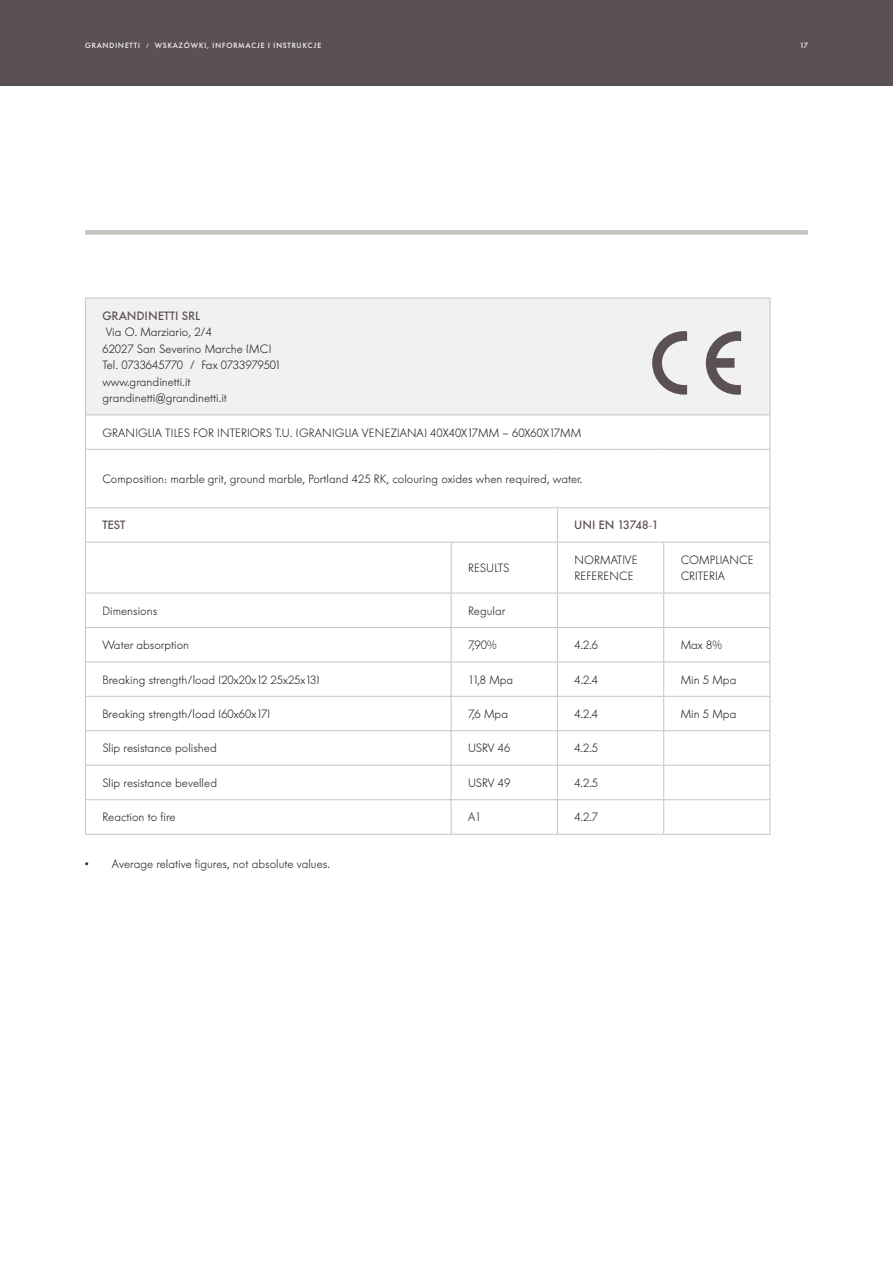
<style>
.page{position:relative;width:893px;height:1263px;background:#fff}
.page>*{position:absolute;margin:0;border:0;box-sizing:border-box;transform-origin:0 0}
.t1{font:300 12px/16.5px "Futura BQ";color:#231f20}
.t2{font:500 12px "Futura BQ";color:#5b5055}
.t3{font:300 12px/16.5px "Futura BQ";letter-spacing:.02em;color:#231f20}
.t4{font:500 7.5px "Futura BQ";letter-spacing:.1em;color:#fff}
</style>
<div class="page">
<div style="left:0;top:0;width:893px;height:85px;background:#5b5055"></div>
<div style="left:85px;top:230px;width:723px;height:5px;background:#c7c5bd"></div>
<div style="left:85px;top:298px;width:685px;height:117px;background:#f1f1f0"></div>
<hr style="left:85px;top:298px;width:366px;height:1px;background:#c7c5bd">
<hr style="left:85px;top:298px;width:1px;height:117px;background:#c7c5bd">
<hr style="left:451px;top:298px;width:106px;height:1px;background:#c7c5bd">
<hr style="left:557px;top:298px;width:107px;height:1px;background:#c7c5bd">
<hr style="left:664px;top:298px;width:106px;height:1px;background:#c7c5bd">
<hr style="left:770px;top:298px;width:1px;height:117px;background:#c7c5bd">
<hr style="left:85px;top:415px;width:366px;height:1px;background:#c7c5bd">
<hr style="left:85px;top:415px;width:1px;height:34px;background:#c7c5bd">
<hr style="left:451px;top:415px;width:106px;height:1px;background:#c7c5bd">
<hr style="left:557px;top:415px;width:107px;height:1px;background:#c7c5bd">
<hr style="left:664px;top:415px;width:106px;height:1px;background:#c7c5bd">
<hr style="left:770px;top:415px;width:1px;height:34px;background:#c7c5bd">
<hr style="left:85px;top:449px;width:366px;height:1px;background:#c7c5bd">
<hr style="left:85px;top:450px;width:1px;height:57px;background:#c7c5bd">
<hr style="left:451px;top:449px;width:106px;height:1px;background:#c7c5bd">
<hr style="left:557px;top:449px;width:107px;height:1px;background:#c7c5bd">
<hr style="left:664px;top:449px;width:106px;height:1px;background:#c7c5bd">
<hr style="left:770px;top:450px;width:1px;height:57px;background:#c7c5bd">
<hr style="left:85px;top:507px;width:366px;height:1px;background:#c7c5bd">
<hr style="left:85px;top:508px;width:1px;height:34px;background:#c7c5bd">
<hr style="left:451px;top:507px;width:106px;height:1px;background:#c7c5bd">
<hr style="left:557px;top:507px;width:107px;height:1px;background:#c7c5bd">
<hr style="left:557px;top:508px;width:1px;height:34px;background:#c7c5bd">
<hr style="left:664px;top:507px;width:106px;height:1px;background:#c7c5bd">
<hr style="left:770px;top:508px;width:1px;height:34px;background:#c7c5bd">
<hr style="left:85px;top:542px;width:366px;height:1px;background:#c7c5bd">
<hr style="left:85px;top:542px;width:1px;height:51px;background:#c7c5bd">
<hr style="left:451px;top:542px;width:106px;height:1px;background:#c7c5bd">
<hr style="left:451px;top:542px;width:1px;height:51px;background:#c7c5bd">
<hr style="left:557px;top:542px;width:107px;height:1px;background:#c7c5bd">
<hr style="left:557px;top:542px;width:1px;height:51px;background:#c7c5bd">
<hr style="left:664px;top:542px;width:106px;height:1px;background:#c7c5bd">
<hr style="left:663px;top:542px;width:1px;height:51px;background:#c7c5bd">
<hr style="left:770px;top:542px;width:1px;height:51px;background:#c7c5bd">
<hr style="left:85px;top:593px;width:366px;height:1px;background:#c7c5bd">
<hr style="left:85px;top:593px;width:1px;height:34px;background:#c7c5bd">
<hr style="left:451px;top:593px;width:106px;height:1px;background:#c7c5bd">
<hr style="left:451px;top:593px;width:1px;height:34px;background:#c7c5bd">
<hr style="left:557px;top:593px;width:107px;height:1px;background:#c7c5bd">
<hr style="left:557px;top:593px;width:1px;height:34px;background:#c7c5bd">
<hr style="left:664px;top:593px;width:106px;height:1px;background:#c7c5bd">
<hr style="left:663px;top:593px;width:1px;height:34px;background:#c7c5bd">
<hr style="left:770px;top:593px;width:1px;height:34px;background:#c7c5bd">
<hr style="left:85px;top:627px;width:366px;height:1px;background:#c7c5bd">
<hr style="left:85px;top:628px;width:1px;height:33px;background:#c7c5bd">
<hr style="left:451px;top:627px;width:106px;height:1px;background:#c7c5bd">
<hr style="left:451px;top:628px;width:1px;height:33px;background:#c7c5bd">
<hr style="left:557px;top:627px;width:107px;height:1px;background:#c7c5bd">
<hr style="left:557px;top:628px;width:1px;height:33px;background:#c7c5bd">
<hr style="left:664px;top:627px;width:106px;height:1px;background:#c7c5bd">
<hr style="left:663px;top:628px;width:1px;height:33px;background:#c7c5bd">
<hr style="left:770px;top:628px;width:1px;height:33px;background:#c7c5bd">
<hr style="left:85px;top:661px;width:366px;height:1px;background:#c7c5bd">
<hr style="left:85px;top:662px;width:1px;height:34px;background:#c7c5bd">
<hr style="left:451px;top:661px;width:106px;height:1px;background:#c7c5bd">
<hr style="left:451px;top:662px;width:1px;height:34px;background:#c7c5bd">
<hr style="left:557px;top:661px;width:107px;height:1px;background:#c7c5bd">
<hr style="left:557px;top:662px;width:1px;height:34px;background:#c7c5bd">
<hr style="left:664px;top:661px;width:106px;height:1px;background:#c7c5bd">
<hr style="left:663px;top:662px;width:1px;height:34px;background:#c7c5bd">
<hr style="left:770px;top:662px;width:1px;height:34px;background:#c7c5bd">
<hr style="left:85px;top:696px;width:366px;height:1px;background:#c7c5bd">
<hr style="left:85px;top:697px;width:1px;height:33px;background:#c7c5bd">
<hr style="left:451px;top:696px;width:106px;height:1px;background:#c7c5bd">
<hr style="left:451px;top:697px;width:1px;height:33px;background:#c7c5bd">
<hr style="left:557px;top:696px;width:107px;height:1px;background:#c7c5bd">
<hr style="left:557px;top:697px;width:1px;height:33px;background:#c7c5bd">
<hr style="left:664px;top:696px;width:106px;height:1px;background:#c7c5bd">
<hr style="left:663px;top:697px;width:1px;height:33px;background:#c7c5bd">
<hr style="left:770px;top:697px;width:1px;height:33px;background:#c7c5bd">
<hr style="left:85px;top:730px;width:366px;height:1px;background:#c7c5bd">
<hr style="left:85px;top:731px;width:1px;height:34px;background:#c7c5bd">
<hr style="left:451px;top:730px;width:106px;height:1px;background:#c7c5bd">
<hr style="left:451px;top:731px;width:1px;height:34px;background:#c7c5bd">
<hr style="left:557px;top:730px;width:107px;height:1px;background:#c7c5bd">
<hr style="left:557px;top:731px;width:1px;height:34px;background:#c7c5bd">
<hr style="left:664px;top:730px;width:106px;height:1px;background:#c7c5bd">
<hr style="left:663px;top:731px;width:1px;height:34px;background:#c7c5bd">
<hr style="left:770px;top:731px;width:1px;height:34px;background:#c7c5bd">
<hr style="left:85px;top:765px;width:366px;height:1px;background:#c7c5bd">
<hr style="left:85px;top:765px;width:1px;height:34px;background:#c7c5bd">
<hr style="left:451px;top:765px;width:106px;height:1px;background:#c7c5bd">
<hr style="left:451px;top:765px;width:1px;height:34px;background:#c7c5bd">
<hr style="left:557px;top:765px;width:107px;height:1px;background:#c7c5bd">
<hr style="left:557px;top:765px;width:1px;height:34px;background:#c7c5bd">
<hr style="left:664px;top:765px;width:106px;height:1px;background:#c7c5bd">
<hr style="left:663px;top:765px;width:1px;height:34px;background:#c7c5bd">
<hr style="left:770px;top:765px;width:1px;height:34px;background:#c7c5bd">
<hr style="left:85px;top:799px;width:366px;height:1px;background:#c7c5bd">
<hr style="left:85px;top:800px;width:1px;height:34px;background:#c7c5bd">
<hr style="left:451px;top:799px;width:106px;height:1px;background:#c7c5bd">
<hr style="left:451px;top:800px;width:1px;height:34px;background:#c7c5bd">
<hr style="left:557px;top:799px;width:107px;height:1px;background:#c7c5bd">
<hr style="left:557px;top:800px;width:1px;height:34px;background:#c7c5bd">
<hr style="left:664px;top:799px;width:106px;height:1px;background:#c7c5bd">
<hr style="left:663px;top:800px;width:1px;height:34px;background:#c7c5bd">
<hr style="left:770px;top:800px;width:1px;height:34px;background:#c7c5bd">
<hr style="left:85px;top:834px;width:366px;height:1px;background:#c7c5bd">
<hr style="left:451px;top:834px;width:106px;height:1px;background:#c7c5bd">
<hr style="left:557px;top:834px;width:107px;height:1px;background:#c7c5bd">
<hr style="left:664px;top:834px;width:106px;height:1px;background:#c7c5bd">
<svg style="left:706px;top:331px;width:35px;height:64px"></svg>
<svg style="left:652px;top:331px;width:35px;height:64px"></svg>
<p class="t4" style="left:85px;top:41px;width:238px">GRANDINETTI / WSKAZÓWKI, INFORMACJE I INSTRUKCJE</p>
<p class="t4" style="left:800px;top:41px;width:9px">17</p>
<p class="t2" style="left:102px;top:309px;width:100px">GRANDINETTI SRL</p>
<p class="t1" style="left:102px;top:324px;width:180px">Via O. Marziario, 2/4<br>62027 San Severino Marche (MC)<br>Tel. 0733645770 / Fax 0733979501 www.grandinetti.it grandinetti@grandinetti.it</p>
<p class="t1" style="left:102px;top:424px;width:480px">GRANIGLIA TILES FOR INTERIORS T.U. (GRANIGLIA VENEZIANA) 40X40X17MM – 60X60X17MM</p>
<p class="t1" style="left:102px;top:471px;width:481px">Composition: marble grit, ground marble, Portland 425 RK, colouring oxides when required, water.</p>
<p class="t2" style="left:102px;top:518px;width:25px">TEST</p>
<p class="t2" style="left:574px;top:518px;width:86px">UNI EN 13748-1</p>
<p class="t1" style="left:468px;top:560px;width:43px">RESULTS</p>
<p class="t3" style="left:574px;top:551px;width:64px">NORMATIVE<br>REFERENCE</p>
<p class="t1" style="left:681px;top:551px;width:74px">COMPLIANCE<br>CRITERIA</p>
<p class="t1" style="left:102px;top:602px;width:56px">Dimensions</p>
<p class="t1" style="left:468px;top:602px;width:39px">Regular</p>
<p class="t1" style="left:102px;top:637px;width:88px">Water absorption</p>
<p class="t1" style="left:468px;top:637px;width:30px">7,90%</p>
<p class="t1" style="left:574px;top:637px;width:25px">4.2.6</p>
<p class="t1" style="left:681px;top:637px;width:43px">Max 8%</p>
<p class="t1" style="left:102px;top:671px;width:219px">Breaking strength/load (20x20x12 25x25x13)</p>
<p class="t1" style="left:468px;top:671px;width:47px">11,8 Mpa</p>
<p class="t1" style="left:574px;top:671px;width:25px">4.2.4</p>
<p class="t1" style="left:681px;top:671px;width:57px">Min 5 Mpa</p>
<p class="t1" style="left:102px;top:706px;width:169px">Breaking strength/load (60x60x17)</p>
<p class="t1" style="left:468px;top:706px;width:41px">7,6 Mpa</p>
<p class="t1" style="left:574px;top:706px;width:25px">4.2.4</p>
<p class="t1" style="left:681px;top:706px;width:57px">Min 5 Mpa</p>
<p class="t1" style="left:102px;top:740px;width:116px">Slip resistance polished</p>
<p class="t1" style="left:468px;top:740px;width:44px">USRV 46</p>
<p class="t1" style="left:574px;top:740px;width:25px">4.2.5</p>
<p class="t1" style="left:102px;top:775px;width:116px">Slip resistance bevelled</p>
<p class="t1" style="left:468px;top:775px;width:44px">USRV 49</p>
<p class="t1" style="left:574px;top:775px;width:25px">4.2.5</p>
<p class="t1" style="left:102px;top:809px;width:75px">Reaction to fire</p>
<p class="t1" style="left:468px;top:809px;width:15px">A1</p>
<p class="t1" style="left:574px;top:809px;width:25px">4.2.7</p>
<p class="t1" style="left:85px;top:855px;width:246px">• Average relative figures, not absolute values.</p>
</div>
